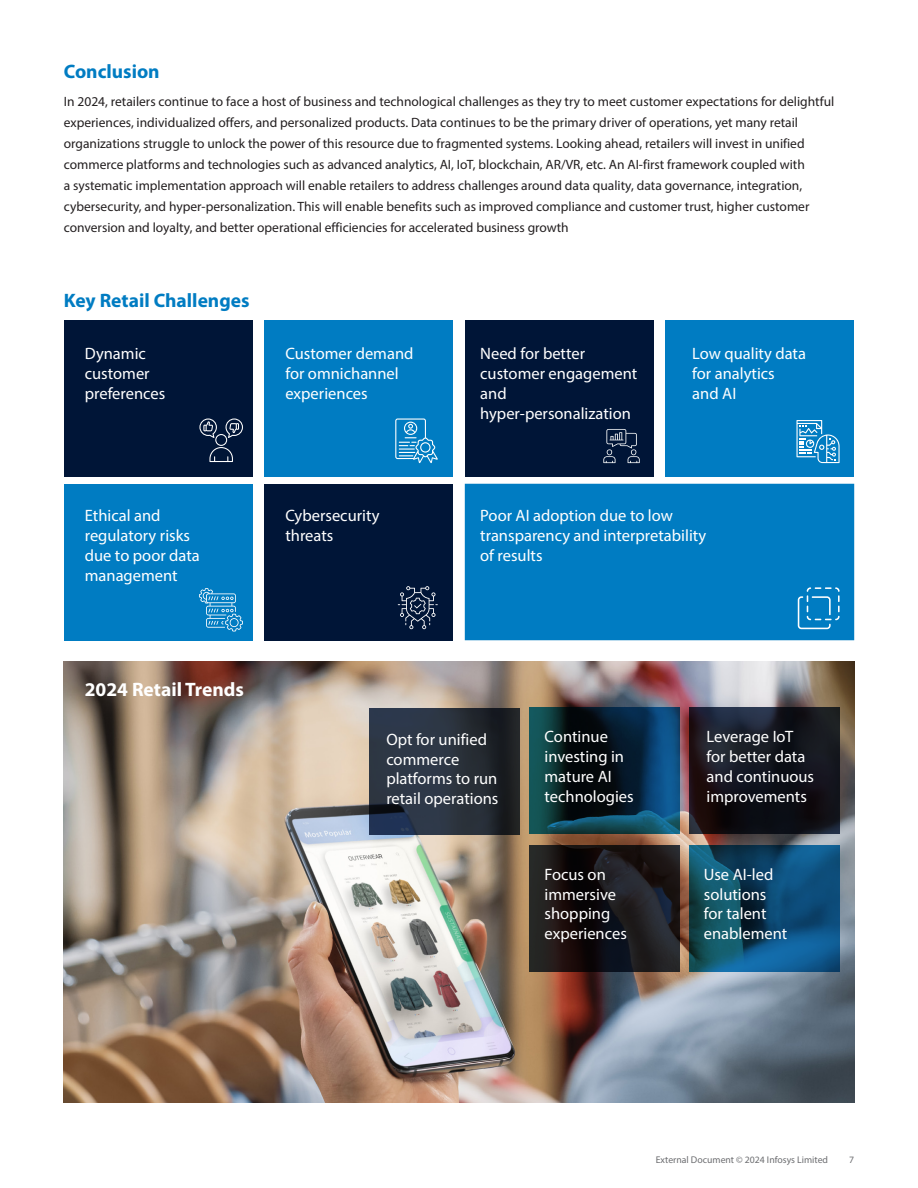
<style>
.page{position:relative;width:918px;height:1188px;background:#fff}
.page>*{position:absolute;margin:0;border:0;box-sizing:border-box;transform-origin:0 0}
.t1{font:700 19.5px "Myriad Pro";color:#007cc2}
.t2{font:700 19.5px "Myriad Pro";color:#fff}
.t3{font:16.5px/19.8px "Myriad Pro";color:#fff}
.t4{font:13.5px/21px "Myriad Pro";color:#231f20}
.t5{font:9.75px "Myriad Pro";color:#6c6d70}
</style>
<div class="page">
<img style="left:64px;top:662px;width:790px;height:441px">
<div style="left:64px;top:320px;width:189px;height:157px;background:#001537"></div>
<div style="left:64px;top:484px;width:189px;height:156px;background:#007cc2"></div>
<div style="left:264px;top:320px;width:189px;height:157px;background:#007cc2"></div>
<div style="left:264px;top:484px;width:189px;height:156px;background:#001537"></div>
<div style="left:465px;top:320px;width:189px;height:157px;background:#001537"></div>
<div style="left:665px;top:320px;width:189px;height:157px;background:#007cc2"></div>
<div style="left:465px;top:484px;width:389px;height:156px;background:#007cc2"></div>
<svg style="left:370px;top:708px;width:150px;height:126px;background:#272f3b"></svg>
<svg style="left:529px;top:707px;width:151px;height:127px;background:#0a2f41"></svg>
<svg style="left:689px;top:707px;width:151px;height:127px;background:#15161e"></svg>
<svg style="left:529px;top:845px;width:151px;height:126px;background:#1a1719"></svg>
<svg style="left:689px;top:845px;width:151px;height:126px;background:#0f4e71"></svg>
<svg style="left:199px;top:418px;width:44px;height:44px"></svg>
<svg style="left:395px;top:419px;width:43px;height:44px"></svg>
<svg style="left:796px;top:420px;width:44px;height:43px"></svg>
<svg style="left:199px;top:588px;width:44px;height:43px"></svg>
<svg style="left:398px;top:586px;width:40px;height:43px"></svg>
<svg style="left:798px;top:587px;width:42px;height:42px;background:#268fcb"></svg>
<svg style="left:603px;top:429px;width:37px;height:34px"></svg>
<h1 class="t1" style="left:64px;top:59px;width:97px">Conclusion</h1>
<p class="t4" style="left:64px;top:91px;width:772px">In 2024, retailers continue to face a host of business and technological challenges as they try to meet customer expectations for delightful experiences, individualized offers, and personalized products. Data continues to be the primary driver of operations, yet many retail organizations struggle to unlock the power of this resource due to fragmented systems. Looking ahead, retailers will invest in unified commerce platforms and technologies such as advanced analytics, AI, IoT, blockchain, AR/VR, etc. An AI-first framework coupled with<br>a systematic implementation approach will enable retailers to address challenges around data quality, data governance, integration, cybersecurity, and hyper-personalization. This will enable benefits such as improved compliance and customer trust, higher customer conversion and loyalty, and better operational efficiencies for accelerated business growth</p>
<h1 class="t1" style="left:64px;top:288px;width:187px">Key Retail Challenges</h1>
<p class="t3" style="left:85px;top:344px;width:82px">Dynamic customer preferences</p>
<p class="t3" style="left:285px;top:344px;width:130px">Customer demand for omnichannel experiences</p>
<p class="t3" style="left:85px;top:506px;width:117px">Ethical and regulatory risks due to poor data management</p>
<p class="t3" style="left:285px;top:506px;width:96px">Cybersecurity threats</p>
<p class="t3" style="left:480px;top:344px;width:159px">Need for better customer engagement and hyper-personalization</p>
<p class="t3" style="left:692px;top:344px;width:115px">Low quality data for analytics<br>and AI</p>
<p class="t3" style="left:480px;top:506px;width:228px">Poor AI adoption due to low transparency and interpretability of results</p>
<h1 class="t2" style="left:85px;top:676px;width:161px">2024 Retail Trends</h1>
<p class="t3" style="left:386px;top:729px;width:114px">Opt for unified commerce platforms to run retail operations</p>
<p class="t3" style="left:545px;top:727px;width:91px">Continue investing in mature AI technologies</p>
<p class="t3" style="left:707px;top:727px;width:109px">Leverage IoT for better data and continuous improvements</p>
<p class="t3" style="left:545px;top:864px;width:84px">Focus on immersive shopping experiences</p>
<p class="t3" style="left:704px;top:864px;width:85px">Use AI-led solutions for talent enablement</p>
<p class="t5" style="left:656px;top:1154px;width:174px">External Document © 2024 Infosys Limited</p>
<p class="t5" style="left:849px;top:1154px;width:7px">7</p>
</div>
